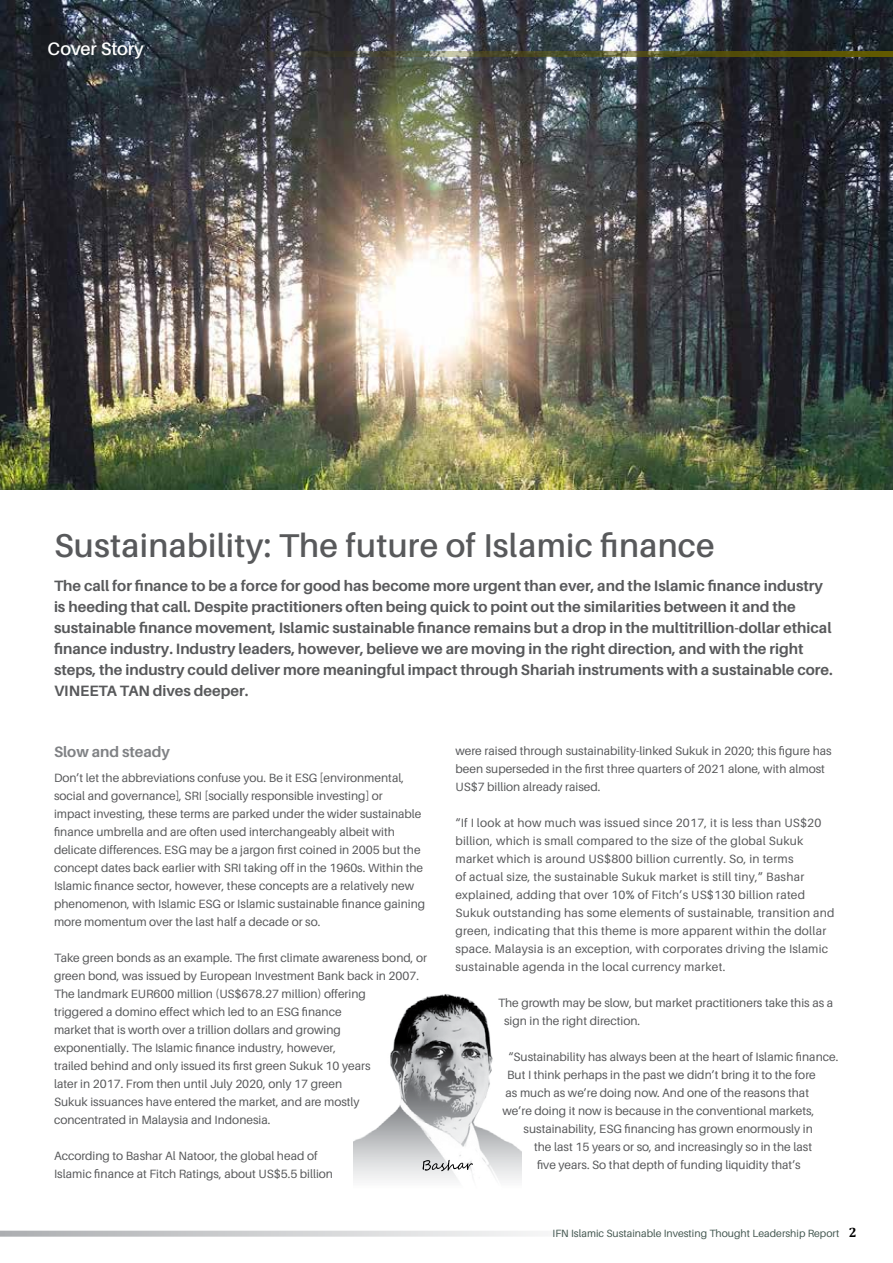
<style>
.page{position:relative;width:893px;height:1263px;background:#fff}
.page>*{position:absolute;margin:0;border:0;box-sizing:border-box;transform-origin:0 0}
.t1{font:600 33px "Aileron";letter-spacing:.01em;color:#58595b}
.t2{font:600 18px "Aileron";color:#fff}
.t3{font:700 15px/21px "Aileron";color:#58595b}
.t4{font:700 15px "Aileron";color:#808285}
.t5{font:12px/18px "Aileron";color:#58595b}
.t6{font:12px/18px "Aileron";letter-spacing:.02em;color:#58595b}
.t7{font:10.5px "Aileron";color:#455952}
.s1{font-family:"Cambria";font-weight:700;font-size:13.5px;color:#000}
</style>
<div class="page">
<svg style="left:0;top:1231px;width:540px;height:6px;background:#d2d3d5"></svg>
<img style="left:354px;top:994px;width:167px;height:187px">
<svg style="left:423px;top:1160px;width:50px;height:11px"></svg>
<img style="left:0;top:0;width:893px;height:489px">
<svg style="left:251px;top:51px;width:642px;height:6px;background:#59582d"></svg>
<h2 class="t2" style="left:48px;top:39px;width:98px">Cover Story</h2>
<h1 class="t1" style="left:54px;top:527px;width:662px">Sustainability: The future of Islamic finance</h1>
<p class="t3" style="left:54px;top:575px;width:780px">The call for finance to be a force for good has become more urgent than ever, and the Islamic finance industry is heeding that call. Despite practitioners often being quick to point out the similarities between it and the sustainable finance movement, Islamic sustainable finance remains but a drop in the multitrillion-dollar ethical finance industry. Industry leaders, however, believe we are moving in the right direction, and with the right steps, the industry could deliver more meaningful impact through Shariah instruments with a sustainable core.<br>VINEETA TAN dives deeper.</p>
<p class="t4" style="left:54px;top:744px;width:118px">Slow and steady</p>
<p class="t5" style="left:54px;top:769px;width:373px">Don’t let the abbreviations confuse you. Be it ESG [environmental, social and governance], SRI [socially responsible investing] or<br>impact investing, these terms are parked under the wider sustainable finance umbrella and are often used interchangeably albeit with delicate differences. ESG may be a jargon first coined in 2005 but the concept dates back earlier with SRI taking off in the 1960s. Within the Islamic finance sector, however, these concepts are a relatively new phenomenon, with Islamic ESG or Islamic sustainable finance gaining more momentum over the last half a decade or so.</p>
<p class="t5" style="left:54px;top:949px;width:375px">Take green bonds as an example. The first climate awareness bond, or green bond, was issued by European Investment Bank back in 2007.<br>The landmark EUR600 million (US$678.27 million) offering<br>triggered a domino effect which led to an ESG finance<br>market that is worth over a trillion dollars and growing<br>exponentially. The Islamic finance industry, however,<br>trailed behind and only issued its first green Sukuk 10 years<br>later in 2017. From then until July 2020, only 17 green<br>Sukuk issuances have entered the market, and are mostly concentrated in Malaysia and Indonesia.</p>
<p class="t5" style="left:54px;top:1147px;width:280px">According to Bashar Al Natoor, the global head of<br>Islamic finance at Fitch Ratings, about US$5.5 billion</p>
<p class="t5" style="left:455px;top:742px;width:378px">were raised through sustainability-linked Sukuk in 2020; this figure has been superseded in the first three quarters of 2021 alone, with almost<br>US$7 billion already raised.</p>
<p class="t6" style="left:455px;top:814px;width:381px">“If I look at how much was issued since 2017, it is less than US$20 billion, which is small compared to the size of the global Sukuk market which is around US$800 billion currently. So, in terms<br>of actual size, the sustainable Sukuk market is still tiny,” Bashar explained, adding that over 10% of Fitch’s US$130 billion rated Sukuk outstanding has some elements of sustainable, transition and green, indicating that this theme is more apparent within the dollar space. Malaysia is an exception, with corporates driving the Islamic sustainable agenda in the local currency market.</p>
<p class="t5" style="left:504px;top:994px;width:331px;text-indent:-6px">The growth may be slow, but market practitioners take this as a sign in the right direction.</p>
<p class="t5" style="left:508px;top:1048px;width:331px">“Sustainability has always been at the heart of Islamic finance.</p>
<p class="t5" style="left:507px;top:1066px;width:310px">But I think perhaps in the past we didn’t bring it to the fore</p>
<p class="t5" style="left:506px;top:1084px;width:305px">as much as we’re doing now. And one of the reasons that</p>
<p class="t5" style="left:502px;top:1102px;width:313px">we’re doing it now is because in the conventional markets,</p>
<p class="t5" style="left:524px;top:1120px;width:291px">sustainability, ESG financing has grown enormously in</p>
<p class="t5" style="left:534px;top:1138px;width:280px">the last 15 years or so, and increasingly so in the last</p>
<p class="t5" style="left:537px;top:1156px;width:265px">five years. So that depth of funding liquidity that’s</p>
<p class="t7" style="left:553px;top:1228px;width:306px">IFN Islamic Sustainable Investing Thought Leadership Report <span class="s1">2</span></p>
</div>
